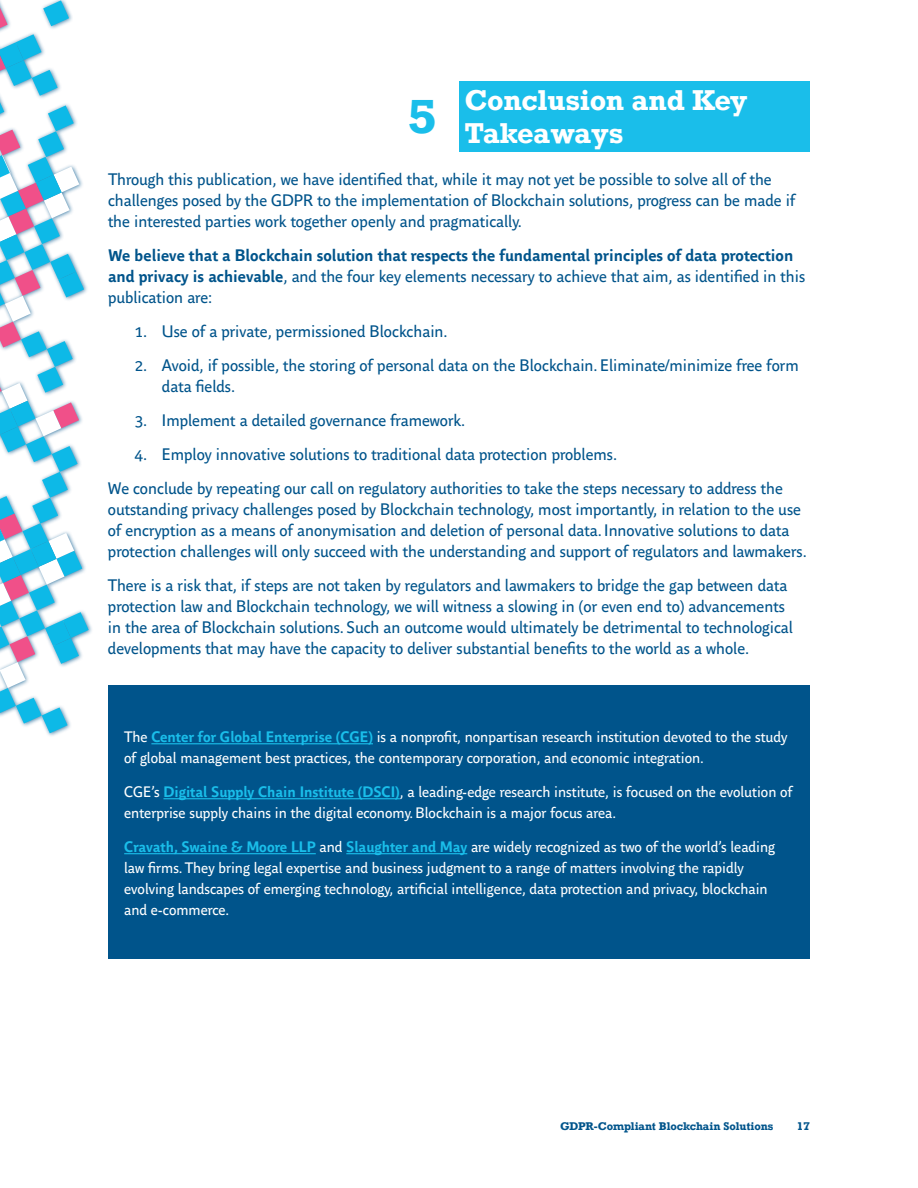
<style>
.page{position:relative;width:918px;height:1188px;background:#fff}
.page>*{position:absolute;margin:0;border:0;box-sizing:border-box;transform-origin:0 0}
.t1{font:700 45px "Rockwell";color:#1abeea}
.t2{font:700 27px/32.4px "Rockwell";color:#fff}
.t3{font:16.5px/21px "Parisine Office Std";color:#00548b}
.t4{font:700 16.5px/21px "Parisine Office Std";color:#00548b}
.t5{font:15px/21px "Parisine Office Std";color:#fff}
.t6{font:700 10.5px "Rockwell";color:#00548b}
.s1{font-weight:400}
.s2{font-weight:700;color:#1abeea}
</style>
<div class="page">
<svg style="left:0;top:0;width:89px;height:733px"></svg>
<div style="left:459px;top:81px;width:351px;height:70px;background:#1abeea"></div>
<div style="left:108px;top:686px;width:702px;height:273px;background:#00548b"></div>
<hr style="left:151px;top:743px;width:222px;height:1px;background:#1abeea">
<hr style="left:163px;top:798px;width:237px;height:1px;background:#1abeea">
<hr style="left:124px;top:853px;width:192px;height:1px;background:#1abeea">
<hr style="left:346px;top:853px;width:121px;height:1px;background:#1abeea">
<h2 class="t2" style="left:464px;top:84px;width:285px">Conclusion and Key<br>Takeaways</h2>
<p class="t3" style="left:108px;top:170px;width:689px">Through this publication, we have identified that, while it may not yet be possible to solve all of the challenges posed by the GDPR to the implementation of Blockchain solutions, progress can be made if the interested parties work together openly and pragmatically.</p>
<p class="t4" style="left:108px;top:245px;width:699px">We believe that a Blockchain solution that respects the fundamental principles of data protection and privacy is achievable<span class="s1">, and the four key elements necessary to achieve that aim, as identified in this publication are:</span></p>
<p class="t3" style="left:135px;top:321px;width:314px">1. Use of a private, permissioned Blockchain.</p>
<p class="t3" style="left:162px;top:355px;width:638px;text-indent:-27px">2. Avoid, if possible, the storing of personal data on the Blockchain. Eliminate/minimize free form data fields.</p>
<p class="t3" style="left:135px;top:410px;width:332px">3. Implement a detailed governance framework.</p>
<p class="t3" style="left:108px;top:438px;width:676px;line-height:33.9px;text-indent:27px">4. Employ innovative solutions to traditional data protection problems.<br>We conclude by repeating our call on regulatory authorities to take the steps necessary to address the</p>
<p class="t3" style="left:108px;top:499px;width:700px">outstanding privacy challenges posed by Blockchain technology, most importantly, in relation to the use of encryption as a means of anonymisation and deletion of personal data. Innovative solutions to data protection challenges will only succeed with the understanding and support of regulators and lawmakers.</p>
<p class="t3" style="left:108px;top:575px;width:686px">There is a risk that, if steps are not taken by regulators and lawmakers to bridge the gap between data protection law and Blockchain technology, we will witness a slowing in (or even end to) advancements in the area of Blockchain solutions. Such an outcome would ultimately be detrimental to technological developments that may have the capacity to deliver substantial benefits to the world as a whole.</p>
<h1 class="t1" style="left:408px;top:88px;width:30px">5</h1>
<p class="t5" style="left:124px;top:726px;width:665px">The <span class="s2">Center for Global Enterprise (CGE)</span> is a nonprofit, nonpartisan research institution devoted to the study of global management best practices, the contemporary corporation, and economic integration.</p>
<p class="t5" style="left:124px;top:781px;width:670px">CGE’s <span class="s2">Digital Supply Chain Institute (DSCI)</span>, a leading-edge research institute, is focused on the evolution of enterprise supply chains in the digital economy. Blockchain is a major focus area.</p>
<p class="t5" style="left:124px;top:836px;width:652px"><span class="s2">Cravath, Swaine &amp; Moore LLP</span> and <span class="s2">Slaughter and May</span> are widely recognized as two of the world’s leading law firms. They bring legal expertise and business judgment to a range of matters involving the rapidly evolving landscapes of emerging technology, artificial intelligence, data protection and privacy, blockchain and e-commerce.</p>
<p class="t6" style="left:560px;top:1120px;width:215px">GDPR-Compliant Blockchain Solutions</p>
<p class="t6" style="left:797px;top:1120px;width:15px">17</p>
</div>
